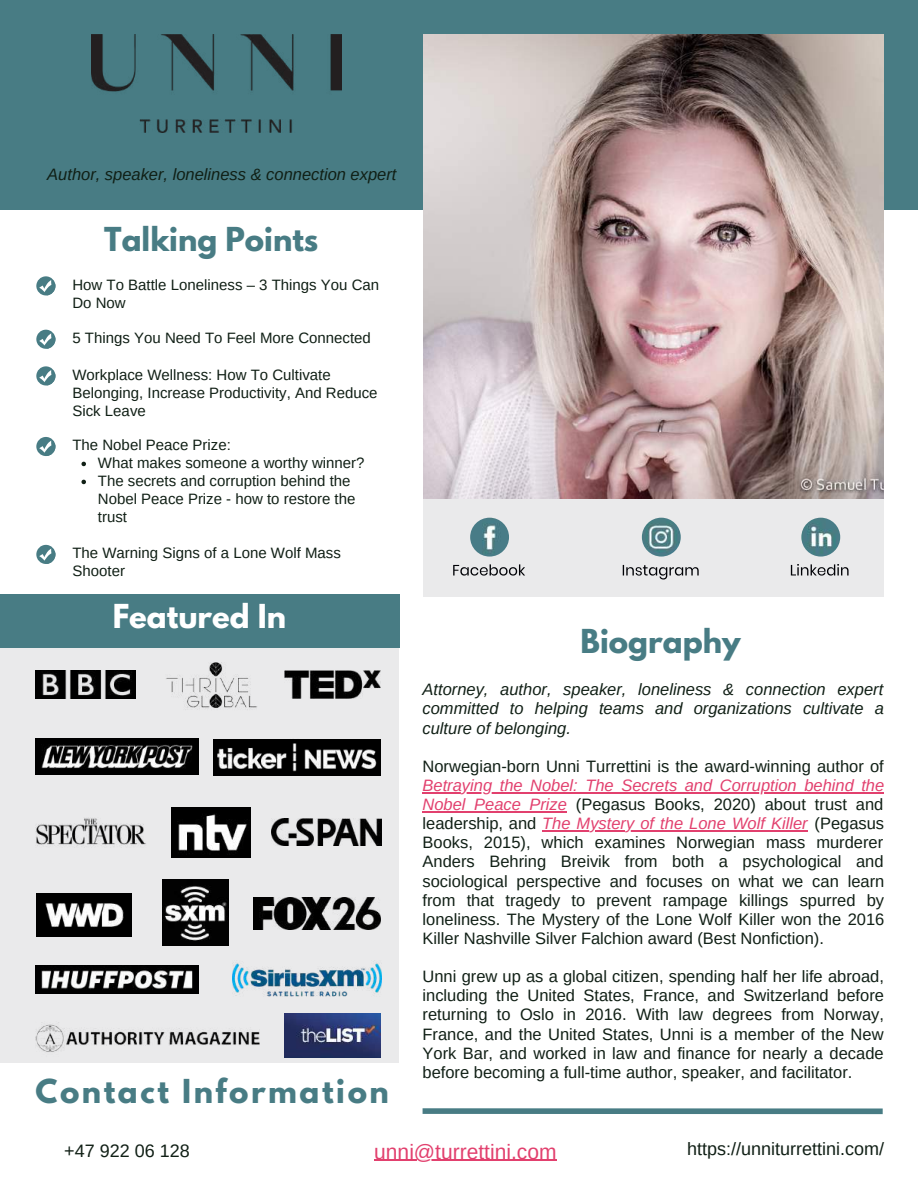
<style>
.page{position:relative;width:918px;height:1188px;background:#fff}
.page>*{position:absolute;margin:0;border:0;box-sizing:border-box;transform-origin:0 0}
.t1{font:700 29.25px "League Spartan";color:#487c84}
.t2{font:700 29.25px "League Spartan";letter-spacing:.09em;color:#487c84}
.t3{font:700 29.25px "League Spartan";color:#fff}
.t4{font:21px "Arimo";color:#e2406e}
.t5{font:18px "Arimo";color:#101f15}
.t6{font:16.5px/19.2px "Arimo";color:#101f15;text-align:justify}
.t7{font:italic 16.5px/19.2px "Arimo";color:#101f15;text-align:justify}
.t8{font:15px/18px "Arimo";color:#101f15}
.s1{font-style:italic;color:#e2406e}
</style>
<div class="page">
<div style="left:0;top:0;width:918px;height:209px;background:#487c84"></div>
<div style="left:423px;top:493px;width:461px;height:103px;background:#eaeaeb"></div>
<img style="left:423px;top:35px;width:461px;height:463px">
<div style="left:0;top:628px;width:398px;height:434px;background:#eaeaeb"></div>
<img style="left:470px;top:518px;width:39px;height:39px;border-radius:50%">
<img style="left:642px;top:518px;width:39px;height:39px;border-radius:50%">
<img style="left:801px;top:518px;width:39px;height:39px;border-radius:50%">
<img style="left:453px;top:564px;width:72px;height:12px">
<img style="left:623px;top:565px;width:76px;height:11px">
<img style="left:791px;top:564px;width:57px;height:11px">
<img style="left:92px;top:35px;width:250px;height:97px">
<svg style="left:36px;top:276px;width:19px;height:19px"></svg>
<svg style="left:39px;top:280px;width:17px;height:15px"></svg>
<svg style="left:36px;top:330px;width:19px;height:19px"></svg>
<svg style="left:39px;top:333px;width:17px;height:16px"></svg>
<svg style="left:36px;top:366px;width:19px;height:20px"></svg>
<svg style="left:39px;top:370px;width:17px;height:15px"></svg>
<svg style="left:36px;top:437px;width:19px;height:19px"></svg>
<svg style="left:39px;top:441px;width:17px;height:15px"></svg>
<svg style="left:81px;top:462px;width:5px;height:4px"></svg>
<svg style="left:81px;top:480px;width:5px;height:4px"></svg>
<div style="left:0;top:594px;width:399px;height:54px;background:#487c84"></div>
<div style="left:423px;top:1108px;width:460px;height:6px;background:#487c84"></div>
<img style="left:35px;top:670px;width:101px;height:28px">
<img style="left:213px;top:739px;width:167px;height:37px">
<img style="left:166px;top:662px;width:91px;height:48px">
<img style="left:285px;top:670px;width:95px;height:28px">
<img style="left:35px;top:818px;width:111px;height:28px">
<img style="left:35px;top:966px;width:164px;height:28px">
<img style="left:172px;top:807px;width:79px;height:51px">
<img style="left:272px;top:819px;width:109px;height:27px">
<img style="left:35px;top:1022px;width:224px;height:30px">
<img style="left:35px;top:739px;width:164px;height:36px">
<img style="left:163px;top:880px;width:65px;height:65px">
<img style="left:253px;top:897px;width:128px;height:33px">
<div style="left:36px;top:893px;width:96px;height:43px;background:#000"></div>
<img style="left:42px;top:903px;width:85px;height:34px">
<img style="left:233px;top:960px;width:148px;height:37px">
<img style="left:285px;top:1014px;width:95px;height:44px">
<hr style="left:423px;top:792px;width:461px;height:1px;background:#e2406e">
<hr style="left:423px;top:811px;width:144px;height:1px;background:#e2406e">
<hr style="left:542px;top:830px;width:266px;height:1px;background:#e2406e">
<hr style="left:374px;top:1160px;width:183px;height:1px;background:#e2406e">
<svg style="left:36px;top:545px;width:19px;height:19px"></svg>
<svg style="left:39px;top:549px;width:17px;height:15px"></svg>
<p class="t7" style="left:47px;top:164px;width:351px">Author, speaker, loneliness &amp; connection expert</p>
<h1 class="t1" style="left:104px;top:225px;width:216px">Talking Points</h1>
<p class="t8" style="left:72px;top:276px;width:308px">How To Battle Loneliness – 3 Things You Can<br>Do Now</p>
<p class="t8" style="left:72px;top:329px;width:300px">5 Things You Need To Feel More Connected</p>
<p class="t8" style="left:72px;top:366px;width:307px">Workplace Wellness: How To Cultivate<br>Belonging, Increase Productivity, And Reduce<br>Sick Leave</p>
<p class="t8" style="left:72px;top:436px;width:160px">The Nobel Peace Prize:</p>
<p class="t8" style="left:98px;top:454px;width:268px">What makes someone a worthy winner?<br>The secrets and corruption behind the<br>Nobel Peace Prize - how to restore the trust</p>
<p class="t8" style="left:72px;top:544px;width:270px">The Warning Signs of a Lone Wolf Mass<br>Shooter</p>
<h1 class="t3" style="left:113px;top:601px;width:175px">Featured In</h1>
<h1 class="t2" style="left:35px;top:1077px;width:355px">Contact Information</h1>
<h1 class="t1" style="left:581px;top:626px;width:161px">Biography</h1>
<p class="t7" style="left:423px;top:680px;width:463px">Attorney, author, speaker, loneliness &amp; connection expert committed to helping teams and organizations cultivate a culture of belonging.</p>
<p class="t6" style="left:423px;top:757px;width:463px">Norwegian-born Unni Turrettini is the award-winning author of</p>
<p class="t6" style="left:423px;top:776px;width:463px"><span class="s1">Betraying the Nobel: The Secrets and Corruption behind the Nobel Peace Prize</span> (Pegasus Books, 2020) about trust and leadership, and <span class="s1">The Mystery of the Lone Wolf Killer</span> (Pegasus Books, 2015), which examines Norwegian mass murderer Anders Behring Breivik from both a psychological and sociological perspective and focuses on what we can learn from that tragedy to prevent rampage killings spurred by loneliness. The Mystery of the Lone Wolf Killer won the 2016<br>Killer Nashville Silver Falchion award (Best Nonfiction).</p>
<p class="t6" style="left:423px;top:967px;width:463px">Unni grew up as a global citizen, spending half her life abroad, including the United States, France, and Switzerland before returning to Oslo in 2016. With law degrees from Norway, France, and the United States, Unni is a member of the New York Bar, and worked in law and finance for nearly a decade before becoming a full-time author, speaker, and facilitator.</p>
<p class="t5" style="left:64px;top:1141px;width:127px">+47 922 06 128</p>
<p class="t4" style="left:374px;top:1140px;width:184px">unni@turrettini.com</p>
<p class="t5" style="left:687px;top:1139px;width:198px">https://unniturrettini.com/</p>
</div>
